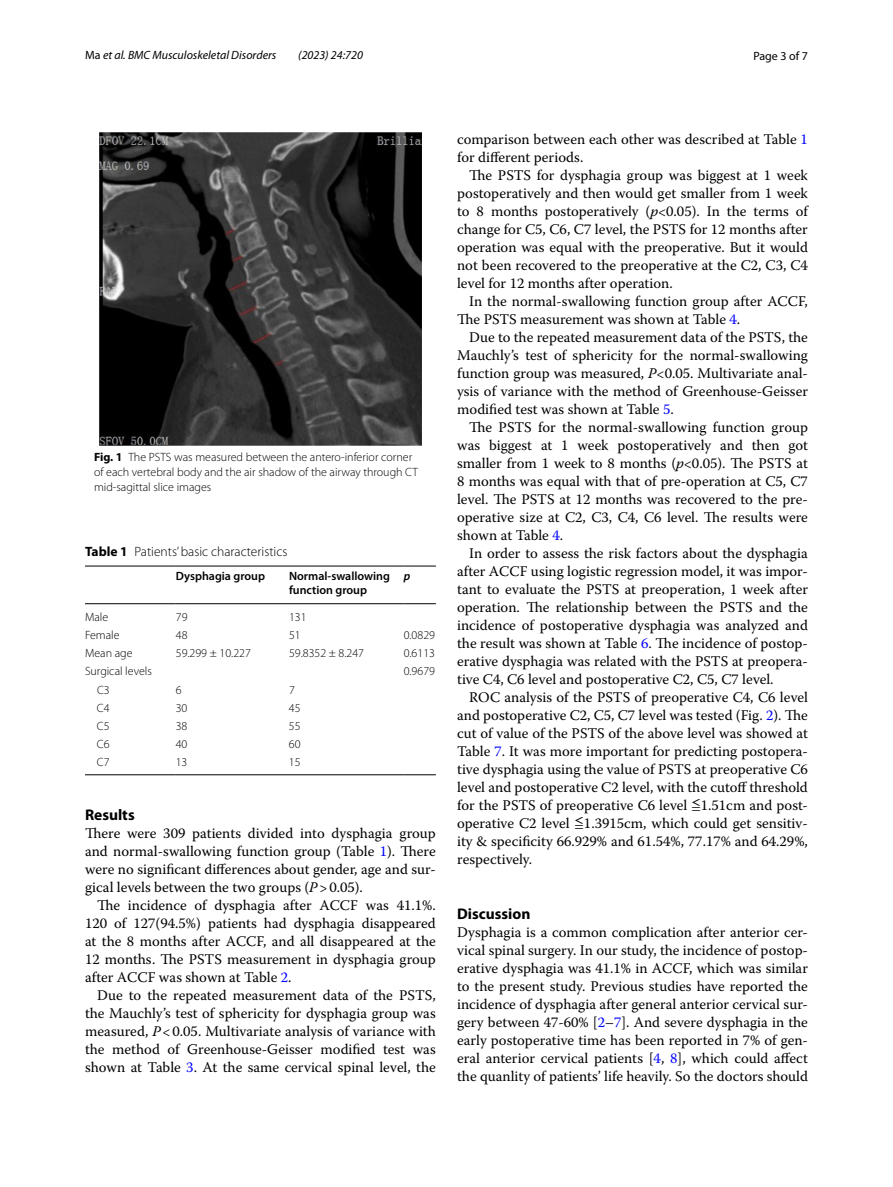
<style>
.page{position:relative;width:893px;height:1187px;background:#fff}
.page>*{position:absolute;margin:0;border:0;box-sizing:border-box;transform-origin:0 0}
.t1{font:700 15.45px "Myriad Pro";color:#000}
.t2{font:14.7px/18px "Warnock Pro";color:#000;text-align:justify}
.t3{font:300 13.5px "Myriad Pro";color:#000}
.t4{font:300 12px/15px "Myriad Pro";color:#000}
.t5{font:italic 12px "Myriad Pro";color:#000}
.t6{font:600 12px/13.5px "Myriad Pro";color:#000}
.t7{font:12px "Myriad Pro";color:#000}
.t8{font:italic 600 12px "Myriad Pro";color:#000}
.s1{font-style:normal}
.s2{font-weight:700}
.s3{color:#00f}
.s4{font-style:italic}
.s5{font-family:"Code 2000"}
</style>
<div class="page">
<img style="left:100px;top:133px;width:321px;height:312px">
<hr style="left:85px;top:565px;width:91px;height:1px;background:#000">
<hr style="left:85px;top:603px;width:91px;height:1px;background:#000">
<hr style="left:176px;top:565px;width:113px;height:1px;background:#000">
<hr style="left:176px;top:603px;width:113px;height:1px;background:#000">
<hr style="left:289px;top:565px;width:115px;height:1px;background:#000">
<hr style="left:289px;top:603px;width:115px;height:1px;background:#000">
<hr style="left:404px;top:565px;width:32px;height:1px;background:#000">
<hr style="left:404px;top:603px;width:32px;height:1px;background:#000">
<hr style="left:85px;top:774px;width:91px;height:1px;background:#000">
<hr style="left:176px;top:774px;width:113px;height:1px;background:#000">
<hr style="left:289px;top:774px;width:115px;height:1px;background:#000">
<hr style="left:404px;top:774px;width:32px;height:1px;background:#000">
<p class="t5" style="left:85px;top:48px;width:193px"><span class="s1">Ma</span> et al. BMC Musculoskeletal Disorders</p>
<p class="t5" style="left:298px;top:48px;width:66px">(2023) 24:720</p>
<p class="t7" style="left:753px;top:48px;width:56px">Page 3 of 7</p>
<p class="t4" style="left:94px;top:449px;width:326px"><span class="s2">Fig. 1</span> The PSTS was measured between the antero-inferior corner of each vertebral body and the air shadow of the airway through CT mid-sagittal slice images</p>
<p class="t3" style="left:85px;top:544px;width:204px"><span class="s2">Table 1</span> Patients’ basic characteristics</p>
<p class="t6" style="left:176px;top:569px;width:91px">Dysphagia group</p>
<p class="t6" style="left:289px;top:569px;width:102px">Normal-swallowing function group</p>
<p class="t8" style="left:404px;top:568px;width:8px">p</p>
<p class="t4" style="left:85px;top:609px;width:25px">Male</p>
<p class="t4" style="left:176px;top:609px;width:13px">79</p>
<p class="t4" style="left:289px;top:609px;width:19px">131</p>
<p class="t4" style="left:85px;top:627px;width:36px">Female</p>
<p class="t4" style="left:176px;top:627px;width:13px">48</p>
<p class="t4" style="left:289px;top:627px;width:13px">51</p>
<p class="t4" style="left:404px;top:627px;width:33px">0.0829</p>
<p class="t4" style="left:85px;top:646px;width:49px">Mean age</p>
<p class="t4" style="left:176px;top:646px;width:77px">59.299 ± 10.227</p>
<p class="t4" style="left:289px;top:646px;width:77px">59.8352 ± 8.247</p>
<p class="t4" style="left:404px;top:646px;width:33px">0.6113</p>
<p class="t4" style="left:85px;top:664px;width:68px">Surgical levels</p>
<p class="t4" style="left:404px;top:664px;width:33px">0.9679</p>
<p class="t4" style="left:97px;top:682px;width:14px">C3</p>
<p class="t4" style="left:176px;top:682px;width:7px">6</p>
<p class="t4" style="left:289px;top:682px;width:7px">7</p>
<p class="t4" style="left:97px;top:700px;width:14px">C4</p>
<p class="t4" style="left:176px;top:700px;width:13px">30</p>
<p class="t4" style="left:289px;top:700px;width:13px">45</p>
<p class="t4" style="left:97px;top:718px;width:14px">C5</p>
<p class="t4" style="left:176px;top:718px;width:13px">38</p>
<p class="t4" style="left:289px;top:718px;width:13px">55</p>
<p class="t4" style="left:97px;top:736px;width:14px">C6</p>
<p class="t4" style="left:176px;top:736px;width:13px">40</p>
<p class="t4" style="left:289px;top:736px;width:13px">60</p>
<p class="t4" style="left:97px;top:754px;width:14px">C7</p>
<p class="t4" style="left:176px;top:754px;width:13px">13</p>
<p class="t4" style="left:289px;top:754px;width:13px">15</p>
<p class="t1" style="left:85px;top:804px;width:51px">Results</p>
<p class="t2" style="left:85px;top:824px;width:352px">There were 309 patients divided into dysphagia group and normal-swallowing function group (Table <span class="s3">1</span>). There were no significant differences about gender, age and sur&shy;gical levels between the two groups (<span class="s4">P</span>&gt;0.05).</p>
<p class="t2" style="left:85px;top:896px;width:352px;text-indent:12px">The incidence of dysphagia after ACCF was 41.1%.<br>120 of 127(94.5%) patients had dysphagia disappeared at the 8 months after ACCF, and all disappeared at the 12 months. The PSTS measurement in dysphagia group after ACCF was shown at Table <span class="s3">2</span>.</p>
<p class="t2" style="left:85px;top:986px;width:352px;text-indent:12px">Due to the repeated measurement data of the PSTS, the Mauchly’s test of sphericity for dysphagia group was measured, <span class="s4">P</span>&lt;0.05. Multivariate analysis of variance with the method of Greenhouse-Geisser modified test was shown at Table <span class="s3">3</span>. At the same cervical spinal level, the</p>
<p class="t2" style="left:457px;top:130px;width:352px">comparison between each other was described at Table <span class="s3">1 </span>for different periods.</p>
<p class="t2" style="left:457px;top:166px;width:352px;text-indent:12px">The PSTS for dysphagia group was biggest at 1 week postoperatively and then would get smaller from 1 week to 8 months postoperatively (<span class="s4">p</span>&lt;0.05). In the terms of change for C5, C6, C7 level, the PSTS for 12 months after operation was equal with the preoperative. But it would not been recovered to the preoperative at the C2, C3, C4 level for 12 months after operation.</p>
<p class="t2" style="left:457px;top:291px;width:352px;text-indent:12px">In the normal-swallowing function group after ACCF,<br>The PSTS measurement was shown at Table <span class="s3">4</span>.</p>
<p class="t2" style="left:457px;top:327px;width:352px;text-indent:12px">Due to the repeated measurement data of the PSTS, the Mauchly’s test of sphericity for the normal-swallowing function group was measured, <span class="s4">P</span>&lt;0.05. Multivariate anal&shy;ysis of variance with the method of Greenhouse-Geisser modified test was shown at Table <span class="s3">5</span>.</p>
<p class="t2" style="left:457px;top:418px;width:352px;text-indent:12px">The PSTS for the normal-swallowing function group was biggest at 1 week postoperatively and then got smaller from 1 week to 8 months (<span class="s4">p</span>&lt;0.05). The PSTS at 8 months was equal with that of pre-operation at C5, C7 level. The PSTS at 12 months was recovered to the pre&shy;operative size at C2, C3, C4, C6 level. The results were shown at Table <span class="s3">4</span>.</p>
<p class="t2" style="left:457px;top:544px;width:352px;text-indent:12px">In order to assess the risk factors about the dysphagia after ACCF using logistic regression model, it was impor&shy;tant to evaluate the PSTS at preoperation, 1 week after operation. The relationship between the PSTS and the incidence of postoperative dysphagia was analyzed and the result was shown at Table <span class="s3">6</span>. The incidence of postop&shy;erative dysphagia was related with the PSTS at preopera&shy;tive C4, C6 level and postoperative C2, C5, C7 level.</p>
<p class="t2" style="left:457px;top:688px;width:352px;text-indent:12px">ROC analysis of the PSTS of preoperative C4, C6 level and postoperative C2, C5, C7 level was tested (Fig. <span class="s3">2</span>). The cut of value of the PSTS of the above level was showed at Table <span class="s3">7</span>. It was more important for predicting postopera&shy;tive dysphagia using the value of PSTS at preoperative C6 level and postoperative C2 level, with the cutoff threshold for the PSTS of preoperative C6 level <span class="s5">≦</span>1.51cm and post&shy;operative C2 level <span class="s5">≦</span>1.3915cm, which could get sensitiv&shy;ity &amp; specificity 66.929% and 61.54%, 77.17% and 64.29%, respectively.</p>
<p class="t1" style="left:457px;top:903px;width:75px">Discussion</p>
<p class="t2" style="left:457px;top:922px;width:352px">Dysphagia is a common complication after anterior cer&shy;vical spinal surgery. In our study, the incidence of postop&shy;erative dysphagia was 41.1% in ACCF, which was similar to the present study. Previous studies have reported the incidence of dysphagia after general anterior cervical sur&shy;gery between 47-60% [<span class="s3">2</span>–<span class="s3">7</span>]. And severe dysphagia in the early postoperative time has been reported in 7% of gen&shy;eral anterior cervical patients [<span class="s3">4</span>, <span class="s3">8</span>], which could affect the quanlity of patients’ life heavily. So the doctors should</p>
</div>
